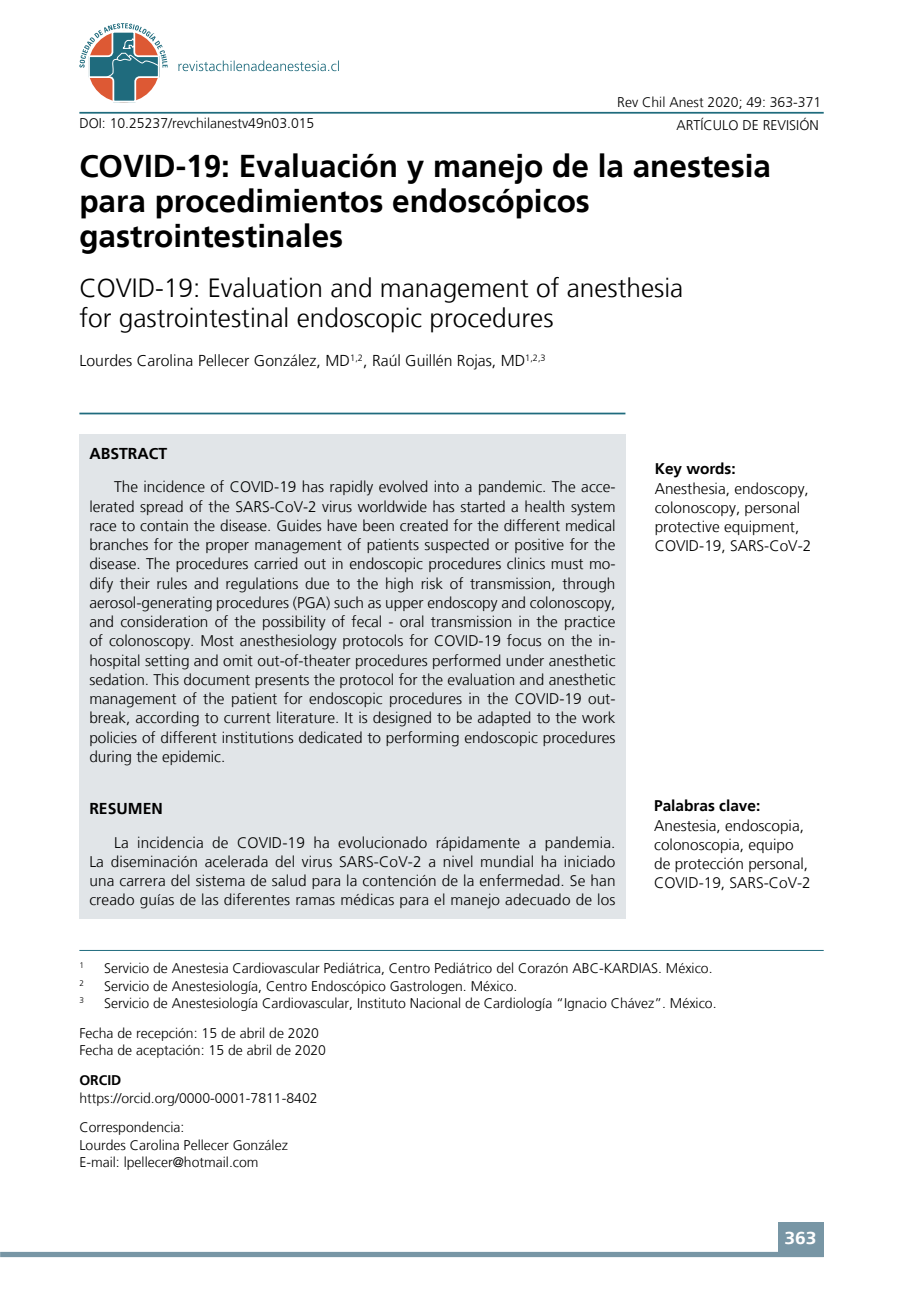
<style>
.page{position:relative;width:918px;height:1315px;background:#fff}
.page>*{position:absolute;margin:0;border:0;box-sizing:border-box;transform-origin:0 0}
.t1{font:700 31.5px/35px "Frutiger LT";color:#000}
.t2{font:300 26.25px/29.8px "Frutiger LT";color:#000}
.t3{font:700 17.5px "Frutiger LT";color:#fff;scale:1.1 1}
.t4{font:300 15.75px "Frutiger LT";letter-spacing:.005em;color:#000}
.t5{font:700 15.75px "Frutiger LT";color:#000}
.t6{font:300 15.4px/19.2px "Frutiger LT";color:#000;text-align:justify}
.t7{font:700 15.4px "Frutiger LT";color:#000}
.t8{font:300 14px/29.8px "Frutiger LT";color:#000}
.t9{font:700 14px "Frutiger LT";color:#000}
.t10{font:300 8.22px "Frutiger LT";color:#000}
</style>
<div class="page">
<svg style="left:178px;top:60px;width:161px;height:11px"></svg>
<svg style="left:79px;top:23px;width:89px;height:80px"></svg>
<hr style="left:79px;top:112px;width:744px;height:2px;background:#1f6b7d">
<div style="left:0;top:1251px;width:823px;height:6px;background:#7896a5"></div>
<div style="left:778px;top:1222px;width:45px;height:34px;background:#7896a5"></div>
<div style="left:79px;top:434px;width:546px;height:484px;background:#e1e5e8"></div>
<hr style="left:79px;top:413px;width:546px;height:1px;background:#1f6b7d">
<hr style="left:79px;top:950px;width:744px;height:1px;background:#1f6b7d">
<p class="t8" style="left:79px;top:109px;width:236px">DOI: 10.25237/revchilanestv49n03.015</p>
<p class="t8" style="left:676px;top:90px;width:146px;line-height:23.4px;text-indent:-59px">Rev Chil Anest 2020; 49: 363-371<br>Artículo</p>
<p class="t8" style="left:742px;top:110px;width:27px">de revisi</p>
<p class="t8" style="left:799px;top:110px;width:19px">ón</p>
<h1 class="t1" style="left:79px;top:149px;width:693px">COVID-19: Evaluación y manejo de la anestesia para procedimientos endoscópicos gastrointestinales</h1>
<h2 class="t2" style="left:79px;top:273px;width:605px">COVID-19: Evaluation and management of anesthesia for gastrointestinal endoscopic procedures</h2>
<p class="t4" style="left:79px;top:351px;width:468px">Lourdes Carolina Pellecer González, MD<sup>1,2</sup>, Raúl Guillén Rojas, MD<sup>1,2,3</sup></p>
<p class="t5" style="left:89px;top:444px;width:32px">Abstract</p>
<p class="t6" style="left:89px;top:477px;width:528px;text-indent:25px">The incidence of COVID-19 has rapidly evolved into a pandemic. The acce&shy;lerated spread of the SARS-CoV-2 virus worldwide has started a health system race to contain the disease. Guides have been created for the different medical branches for the proper management of patients suspected or positive for the disease. The procedures carried out in endoscopic procedures clinics must mo&shy;dify their rules and regulations due to the high risk of transmission, through aerosol-generating procedures (PGA) such as upper endoscopy and colonoscopy, and consideration of the possibility of fecal - oral transmission in the practice of colonoscopy. Most anesthesiology protocols for COVID-19 focus on the in&shy;hospital setting and omit out-of-theater procedures performed under anesthetic sedation. This document presents the protocol for the evaluation and anesthetic management of the patient for endoscopic procedures in the COVID-19 out&shy;break, according to current literature. It is designed to be adapted to the work policies of different institutions dedicated to performing endoscopic procedures during the epidemic.</p>
<p class="t5" style="left:89px;top:799px;width:21px">Resumen</p>
<p class="t6" style="left:89px;top:833px;width:528px;text-indent:25px">La incidencia de COVID-19 ha evolucionado rápidamente a pandemia.<br>La diseminación acelerada del virus SARS-CoV-2 a nivel mundial ha iniciado una carrera del sistema de salud para la contención de la enfermedad. Se han creado guías de las diferentes ramas médicas para el manejo adecuado de los</p>
<p class="t7" style="left:655px;top:460px;width:83px">Key words:</p>
<p class="t6" style="left:655px;top:479px;width:158px;text-align:left">Anesthesia, endoscopy, colonoscopy, personal protective equipment,<br>COVID-19, SARS-CoV-2</p>
<p class="t7" style="left:654px;top:797px;width:108px">Palabras clave:</p>
<p class="t6" style="left:654px;top:816px;width:158px;text-align:left">Anestesia, endoscopia, colonoscopia, equipo de protección personal,<br>COVID-19, SARS-CoV-2</p>
<p class="t10" style="left:79px;top:961px;width:6px">1</p>
<p class="t8" style="left:104px;top:953px;width:610px">Servicio de Anestesia Cardiovascular Pediátrica, Centro Pediátrico del Corazón ABC-KARDIAS. México.</p>
<p class="t10" style="left:79px;top:978px;width:6px">2</p>
<p class="t8" style="left:104px;top:971px;width:415px">Servicio de Anestesiología, Centro Endoscópico Gastrologen. México.</p>
<p class="t10" style="left:79px;top:996px;width:6px">3</p>
<p class="t8" style="left:79px;top:988px;width:638px;text-indent:25px">Servicio de Anestesiología Cardiovascular, Instituto Nacional de Cardiología “Ignacio Chávez”. México.<br>Fecha de recepción: 15 de abril de 2020</p>
<p class="t8" style="left:79px;top:1035px;width:248px">Fecha de aceptación: 15 de abril de 2020</p>
<p class="t9" style="left:79px;top:1072px;width:43px">ORCID</p>
<p class="t8" style="left:79px;top:1083px;width:240px">https://orcid.org/0000-0001-7811-8402<br>Correspondencia:</p>
<p class="t8" style="left:79px;top:1136px;width:210px;line-height:17.5px">Lourdes Carolina Pellecer González<br>E-mail: lpellecer@hotmail.com</p>
<p class="t3" style="left:784px;top:1227px;width:31px">363</p>
</div>
